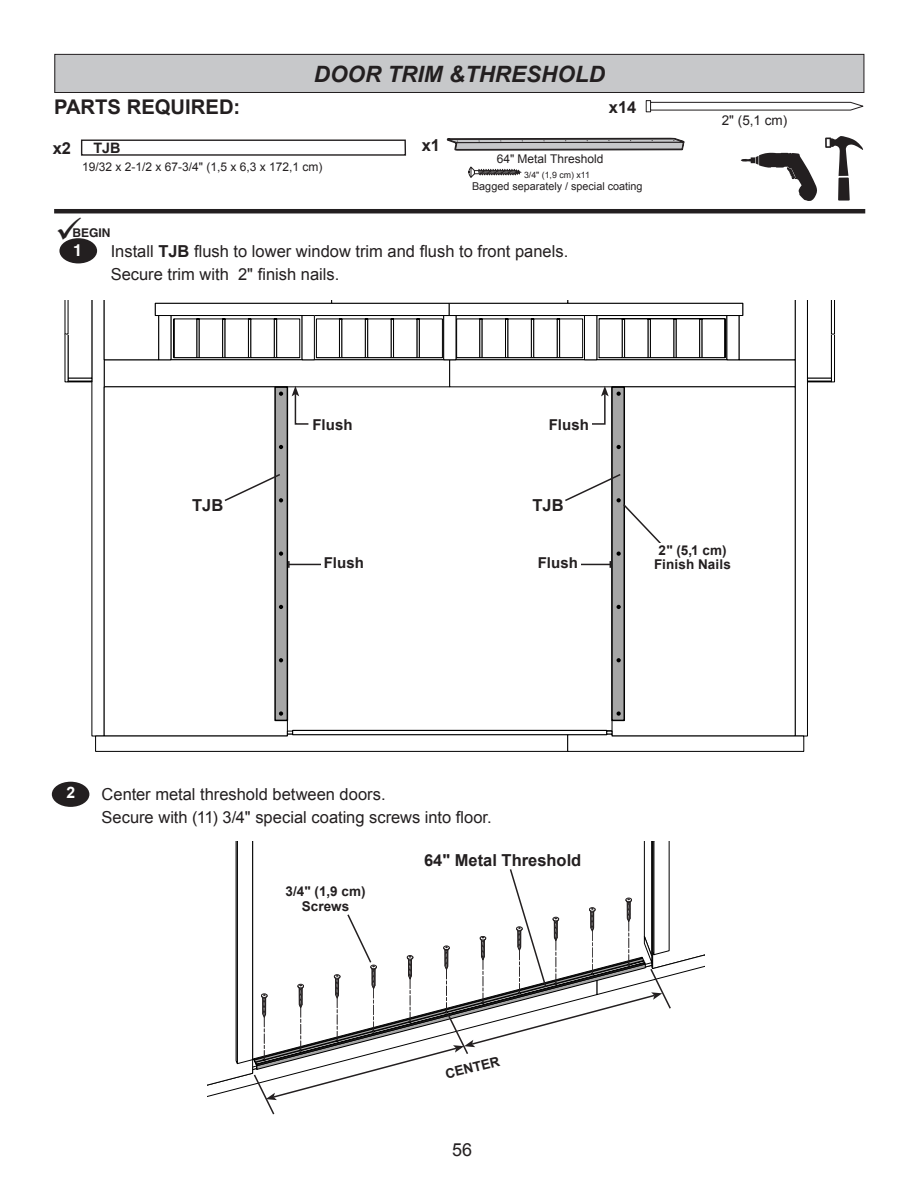
<style>
.page{position:relative;width:918px;height:1188px;background:#fff}
.page>*{position:absolute;margin:0;border:0;box-sizing:border-box;transform-origin:0 0}
.t1{font:italic 700 22.5px "Arial";color:#231f20}
.hhp_fig{font:700 20.25px "Arial";color:#231f20}
.t2{font:18px "Arial";color:#231f20}
.t3{font:16.5px/22.5px "Arial";color:#231f20}
.hhp_fig-2{font:700 16.5px "Arial";color:#231f20}
.t4{font:700 16.5px "Helvetica";color:#fff}
.t5{font:700 15.75px "Arial";color:#fff}
.t6{font:700 15px "Arial";letter-spacing:.005em;color:#231f20}
.hhp_fig-3{font:700 14.4px "Arial";color:#231f20}
.hhp_fig-4{font:700 13.5px/13.5px "Arial";letter-spacing:.005em;color:#231f20;text-align:center}
.hhp_fig-5{font:13.5px "Arial";color:#231f20}
.t7{font:12px "Arial";color:#231f20}
.t8{font:700 12px "Helvetica";color:#231f20}
.t9{font:10.8px "Arial";color:#231f20}
.t10{font:8.7px "Arial";color:#231f20}
.s1{font-weight:700}
</style>
<div class="page">
<svg style="left:446px;top:137px;width:239px;height:14px;background:#979798"></svg>
<svg style="left:468px;top:166px;width:54px;height:12px"></svg>
<svg style="left:741px;top:153px;width:76px;height:48px"></svg>
<div style="left:55px;top:54px;width:809px;height:38px;background:#c7c8ca"></div>
<div style="left:54px;top:54px;width:810px;height:39px;border:1px solid #231f20"></div>
<hr style="left:54px;top:209px;width:811px;height:4px;background:#231f20">
<div style="left:52px;top:782px;width:37px;height:25px;background:#231f20;border-radius:50%"></div>
<div style="left:59px;top:238px;width:38px;height:25px;background:#231f20;border-radius:50%"></div>
<div style="left:646px;top:100px;width:5px;height:12px;border:1px solid #231f20"></div>
<svg style="left:650px;top:102px;width:213px;height:9px"></svg>
<svg style="left:825px;top:136px;width:38px;height:65px"></svg>
<svg style="left:64px;top:300px;width:771px;height:452px"></svg>
<svg style="left:207px;top:841px;width:497px;height:274px"></svg>
<div style="left:81px;top:140px;width:325px;height:16px;border:1px solid #231f20"></div>
<svg style="left:69px;top:238px;width:12px;height:2px"></svg>
<p class="hhp_fig" style="left:54px;top:93px;width:188px">PARTS REQUIRED:</p>
<p class="t1" style="left:314px;top:59px;width:293px">DOOR TRIM &amp;THRESHOLD</p>
<p class="hhp_fig-2" style="left:609px;top:96px;width:29px">x14</p>
<p class="hhp_fig-2" style="left:53px;top:137px;width:20px">x2</p>
<p class="hhp_fig-3" style="left:93px;top:138px;width:29px">TJB</p>
<p class="t7" style="left:82px;top:159px;width:242px">19/32 x 2-1/2 x 67-3/4" (1,5 x 6,3 x 172,1 cm)</p>
<p class="hhp_fig-2" style="left:422px;top:134px;width:20px">x1</p>
<p class="t7" style="left:497px;top:151px;width:108px">64" Metal Threshold</p>
<p class="t10" style="left:524px;top:169px;width:67px">3/4" (1,9 cm) x11</p>
<p class="t9" style="left:472px;top:179px;width:172px">Bagged separately / special coating</p>
<p class="t8" style="left:72px;top:225px;width:40px">BEGIN</p>
<p class="t4" style="left:73px;top:240px;width:11px">1</p>
<p class="t3" style="left:111px;top:240px;width:459px">Install <span class="s1">TJB</span> flush to lower window trim and flush to front panels.<br>Secure trim with 2" finish nails.</p>
<p class="hhp_fig-5" style="left:722px;top:112px;width:67px">2" (5,1 cm)</p>
<p class="t6" style="left:313px;top:415px;width:42px">Flush</p>
<p class="t6" style="left:549px;top:415px;width:42px">Flush</p>
<p class="hhp_fig-2" style="left:192px;top:494px;width:33px">TJB</p>
<p class="hhp_fig-2" style="left:533px;top:494px;width:33px">TJB</p>
<p class="t6" style="left:324px;top:553px;width:42px">Flush</p>
<p class="t6" style="left:538px;top:553px;width:42px">Flush</p>
<p class="hhp_fig-4" style="left:654px;top:544px;width:78px">2" (5,1 cm)<br>Finish Nails</p>
<p class="t5" style="left:66px;top:782px;width:10px">2</p>
<p class="t3" style="left:102px;top:783px;width:392px">Center metal threshold between doors.<br>Secure with (11) 3/4" special coating screws into floor.</p>
<p class="hhp_fig-4" style="left:286px;top:885px;width:81px;line-height:15px">3/4" (1,9 cm)<br>Screws</p>
<p class="hhp_fig-2" style="left:424px;top:849px;width:159px">64" Metal Threshold</p>
<p class="hhp_fig-4" style="left:444px;top:1068px;width:57px;rotate:-14deg">CENTER</p>
<p class="t2" style="left:452px;top:1138px;width:22px">56</p>
</div>
